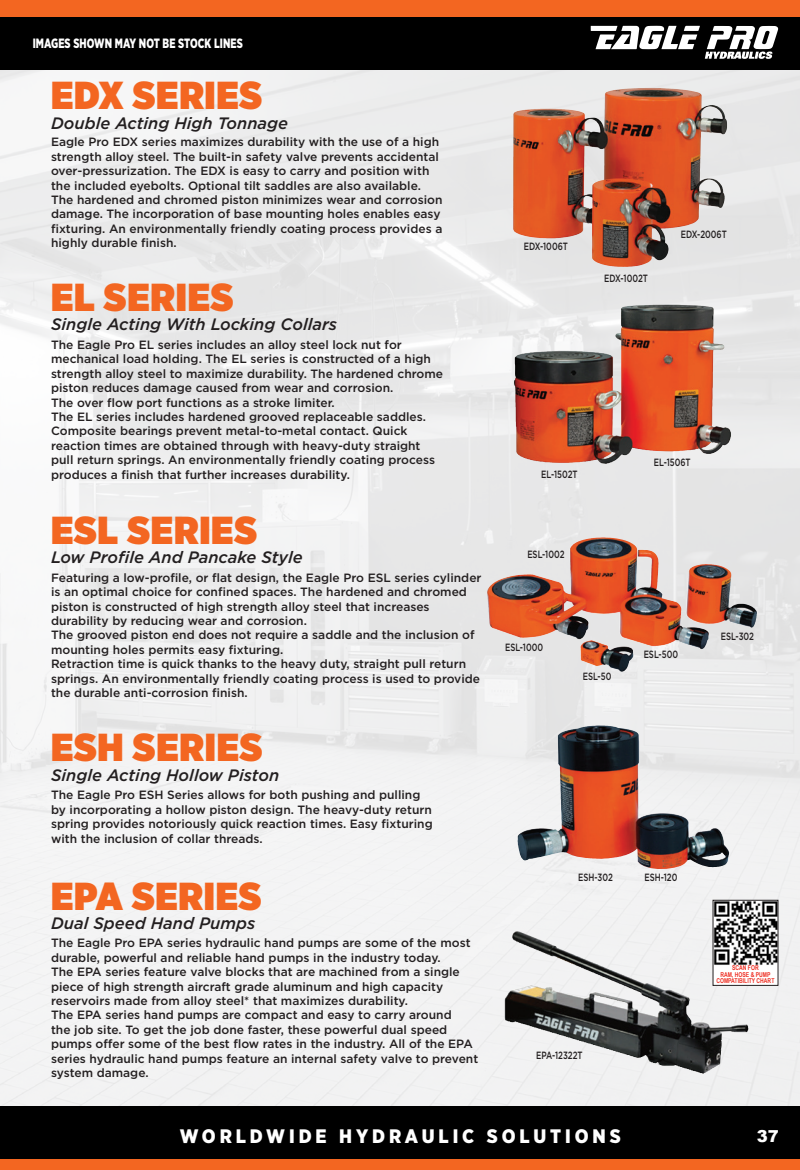
<style>
.page{position:relative;width:800px;height:1170px;background:#fff}
.page>*{position:absolute;margin:0;border:0;box-sizing:border-box;transform-origin:0 0}
.t1{font:900 39px "Gotham Narrow";letter-spacing:.02em;color:#f36621}
.t2{font:900 19.5px "Gotham Narrow";letter-spacing:.2em;color:#fff}
.t3{font:italic 500 16.5px "Gotham";color:#231f20}
.t4{font:900 16.5px "Arial";color:#fff}
.t5{font:900 13.5px "Gotham Narrow";letter-spacing:.005em;color:#fff;scale:.8 1}
.t6{font:500 12px/14.4px "Gotham";color:#231f20}
.t7{font:500 10.5px "Gotham";color:#231f20;scale:.75 1}
.t8{font:700 6.75px "Arial Narrow";color:#ee2e22;scale:.93 1}
</style>
<div class="page">
<div style="left:0;top:1106px;width:799px;height:63px;background:#f36621"></div>
<img style="left:0;top:69px;width:799px;height:1037px">
<img style="left:515px;top:88px;width:136px;height:40px">
<img style="left:514px;top:304px;width:158px;height:157px">
<img style="left:517px;top:725px;width:78px;height:135px">
<img style="left:536px;top:537px;width:65px;height:57px">
<img style="left:512px;top:931px;width:139px;height:68px">
<div style="left:0;top:0;width:799px;height:69px;background:#f36621"></div>
<div style="left:0;top:17px;width:799px;height:52px;background:#000"></div>
<div style="left:0;top:1106px;width:799px;height:52px;background:#000"></div>
<svg style="left:590px;top:26px;width:188px;height:33px"></svg>
<div style="left:712px;top:900px;width:65px;height:85px;background:#fff"></div>
<img style="left:714px;top:901px;width:62px;height:64px">
<div style="left:712px;top:899px;width:66px;height:86px;border:1px solid #231f20"></div>
<p class="t5" style="left:33px;top:34px;width:264px">IMAGES SHOWN MAY NOT BE STOCK LINES</p>
<p class="t1" style="left:51px;top:69px;width:213px">EDX SERIES</p>
<p class="t3" style="left:51px;top:112px;width:238px">Double Acting High Tonnage</p>
<p class="t6" style="left:51px;top:135px;width:389px">Eagle Pro EDX series maximizes durability with the use of a high strength alloy steel. The built-in safety valve prevents accidental over-pressurization. The EDX is easy to carry and position with the included eyebolts. Optional tilt saddles are also available.</p>
<p class="t6" style="left:51px;top:192px;width:393px">The hardened and chromed piston minimizes wear and corrosion damage. The incorporation of base mounting holes enables easy fixturing. An environmentally friendly coating process provides a highly durable finish.</p>
<p class="t1" style="left:51px;top:271px;width:184px">EL SERIES</p>
<p class="t3" style="left:51px;top:313px;width:287px">Single Acting With Locking Collars</p>
<p class="t6" style="left:51px;top:337px;width:393px">The Eagle Pro EL series includes an alloy steel lock nut for mechanical load holding. The EL series is constructed of a high strength alloy steel to maximize durability. The hardened chrome piston reduces damage caused from wear and corrosion.</p>
<p class="t6" style="left:51px;top:395px;width:285px">The over flow port functions as a stroke limiter.</p>
<p class="t6" style="left:51px;top:409px;width:385px">The EL series includes hardened grooved replaceable saddles.<br>Composite bearings prevent metal-to-metal contact. Quick reaction times are obtained through with heavy-duty straight pull return springs. An environmentally friendly coating process produces a finish that further increases durability.</p>
<p class="t1" style="left:51px;top:504px;width:207px">ESL SERIES</p>
<p class="t3" style="left:51px;top:546px;width:253px">Low Profile And Pancake Style</p>
<p class="t6" style="left:51px;top:570px;width:432px">Featuring a low-profile, or flat design, the Eagle Pro ESL series cylinder is an optimal choice for confined spaces. The hardened and chromed piston is constructed of high strength alloy steel that increases durability by reducing wear and corrosion.</p>
<p class="t6" style="left:51px;top:627px;width:425px">The grooved piston end does not require a saddle and the inclusion of mounting holes permits easy fixturing.</p>
<p class="t6" style="left:51px;top:656px;width:430px">Retraction time is quick thanks to the heavy duty, straight pull return springs. An environmentally friendly coating process is used to provide the durable anti-corrosion finish.</p>
<p class="t1" style="left:51px;top:721px;width:213px">ESH SERIES</p>
<p class="t3" style="left:51px;top:764px;width:230px">Single Acting Hollow Piston</p>
<p class="t6" style="left:51px;top:787px;width:383px">The Eagle Pro ESH Series allows for both pushing and pulling by incorporating a hollow piston design. The heavy-duty return spring provides notoriously quick reaction times. Easy fixturing with the inclusion of collar threads.</p>
<p class="t1" style="left:51px;top:869px;width:212px">EPA SERIES</p>
<p class="t3" style="left:51px;top:912px;width:206px">Dual Speed Hand Pumps</p>
<p class="t6" style="left:51px;top:935px;width:421px">The Eagle Pro EPA series hydraulic hand pumps are some of the most durable, powerful and reliable hand pumps in the industry today.</p>
<p class="t6" style="left:51px;top:964px;width:410px">The EPA series feature valve blocks that are machined from a single piece of high strength aircraft grade aluminum and high capacity reservoirs made from alloy steel* that maximizes durability.</p>
<p class="t6" style="left:51px;top:1007px;width:428px">The EPA series hand pumps are compact and easy to carry around<br>the job site. To get the job done faster, these powerful dual speed pumps offer some of the best flow rates in the industry. All of the EPA series hydraulic hand pumps feature an internal safety valve to prevent system damage.</p>
<p class="t7" style="left:523px;top:240px;width:60px">EDX-1006T</p>
<p class="t7" style="left:604px;top:271px;width:60px">EDX-1002T</p>
<p class="t7" style="left:680px;top:228px;width:63px">EDX-2006T</p>
<p class="t7" style="left:541px;top:467px;width:50px">EL-1502T</p>
<p class="t7" style="left:527px;top:548px;width:51px">ESL-1002</p>
<p class="t7" style="left:505px;top:640px;width:52px">ESL-1000</p>
<p class="t7" style="left:653px;top:455px;width:51px">EL-1506T</p>
<p class="t7" style="left:643px;top:647px;width:47px">ESL-500</p>
<p class="t7" style="left:720px;top:629px;width:46px">ESL-302</p>
<p class="t7" style="left:582px;top:669px;width:40px">ESL-50</p>
<p class="t7" style="left:578px;top:870px;width:48px">ESH-302</p>
<p class="t7" style="left:644px;top:870px;width:45px">ESH-120</p>
<p class="t7" style="left:536px;top:1048px;width:63px">EPA-12322T</p>
<p class="t8" style="left:732px;top:962px;width:30px">SCAN FOR</p>
<p class="t8" style="left:720px;top:969px;width:55px">RAM, HOSE &amp; PUMP</p>
<p class="t8" style="left:716px;top:975px;width:64px">COMPATIBILITY CHART</p>
<p class="t2" style="left:180px;top:1122px;width:442px">WORLDWIDE HYDRAULIC SOLUTIONS</p>
<p class="t4" style="left:756px;top:1123px;width:24px">37</p>
</div>
